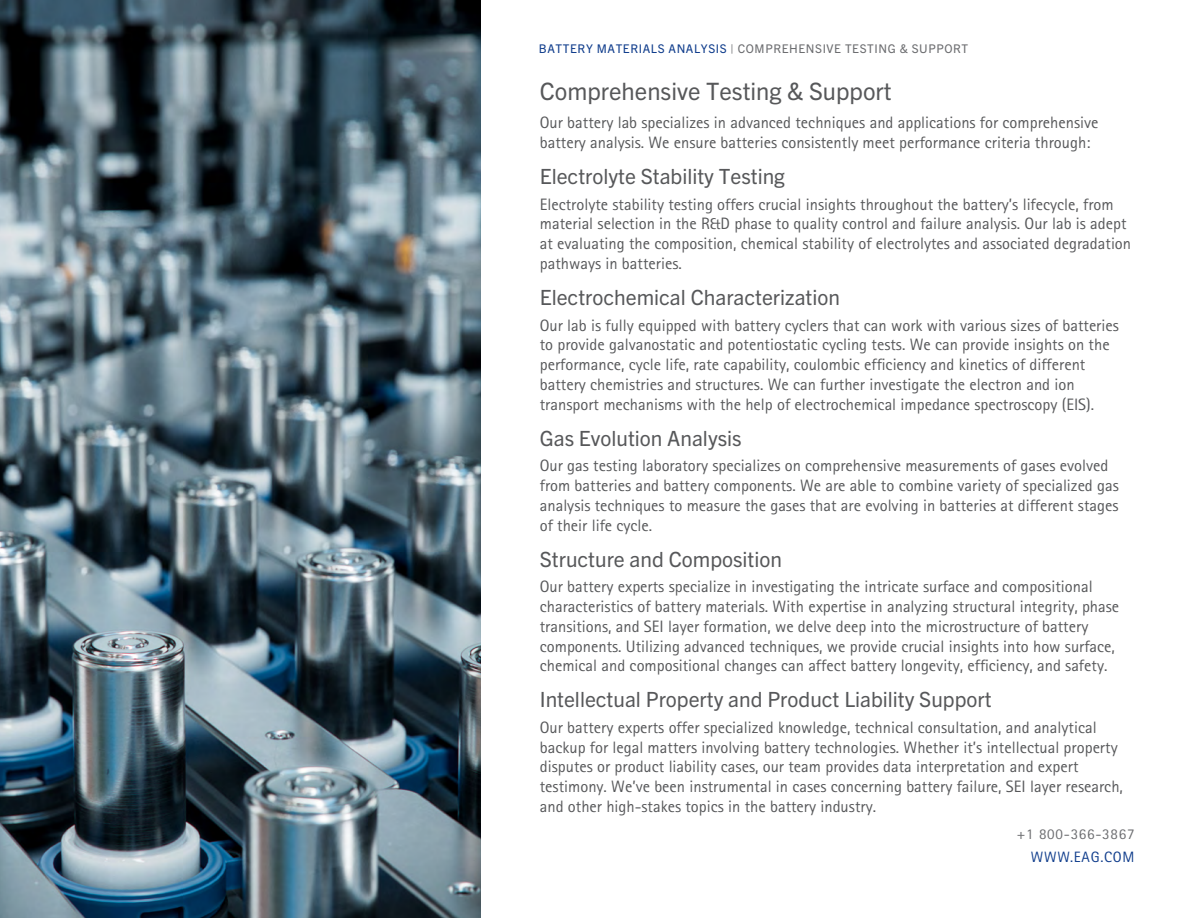
<style>
.page{position:relative;width:1188px;height:918px;background:#fff}
.page>*{position:absolute;margin:0;border:0;box-sizing:border-box;transform-origin:0 0}
.t1{font:24px "Trade Gothic Next LT Pro";color:#57585a}
.t2{font:21px "Trade Gothic Next LT Pro";color:#57585a}
.t3{font:16.5px/19.8px "Rotis Sans Serif Std";color:#57585a}
.t4{font:15px "Rotis Sans Serif Std";letter-spacing:.05em;color:#6c6d70}
.t5{font:15px "Rotis Sans Serif Std";letter-spacing:.05em;color:#103d8c}
.t6{font:12px "Trade Gothic Next LT Pro";letter-spacing:.05em;color:#6c6d70}
.s1{color:#103d8c}
</style>
<div class="page">
<img style="left:0;top:0;width:481px;height:918px">
<p class="t6" style="left:539px;top:41px;width:431px"><span class="s1">BATTERY MATERIALS ANALYSIS</span> | COMPREHENSIVE TESTING &amp; SUPPORT</p>
<h1 class="t1" style="left:540px;top:74px;width:353px">Comprehensive Testing &amp; Support</h1>
<p class="t3" style="left:540px;top:113px;width:560px">Our battery lab specializes in advanced techniques and applications for comprehensive battery analysis. We ensure batteries consistently meet performance criteria through:</p>
<p class="t2" style="left:540px;top:162px;width:247px">Electrolyte Stability Testing</p>
<p class="t3" style="left:540px;top:194px;width:593px">Electrolyte stability testing offers crucial insights throughout the battery’s lifecycle, from material selection in the R&amp;D phase to quality control and failure analysis. Our lab is adept at evaluating the composition, chemical stability of electrolytes and associated degradation pathways in batteries.</p>
<p class="t2" style="left:540px;top:283px;width:302px">Electrochemical Characterization</p>
<p class="t3" style="left:540px;top:315px;width:581px">Our lab is fully equipped with battery cyclers that can work with various sizes of batteries to provide galvanostatic and potentiostatic cycling tests. We can provide insights on the performance, cycle life, rate capability, coulombic efficiency and kinetics of different battery chemistries and structures. We can further investigate the electron and ion transport mechanisms with the help of electrochemical impedance spectroscopy (EIS).</p>
<p class="t2" style="left:540px;top:423px;width:203px">Gas Evolution Analysis</p>
<p class="t3" style="left:540px;top:456px;width:581px">Our gas testing laboratory specializes on comprehensive measurements of gases evolved from batteries and battery components. We are able to combine variety of specialized gas analysis techniques to measure the gases that are evolving in batteries at different stages of their life cycle.</p>
<p class="t2" style="left:540px;top:544px;width:244px">Structure and Composition</p>
<p class="t3" style="left:540px;top:577px;width:581px">Our battery experts specialize in investigating the intricate surface and compositional characteristics of battery materials. With expertise in analyzing structural integrity, phase transitions, and SEI layer formation, we delve deep into the microstructure of battery components. Utilizing advanced techniques, we provide crucial insights into how surface, chemical and compositional changes can affect battery longevity, efficiency, and safety.</p>
<p class="t2" style="left:540px;top:685px;width:453px">Intellectual Property and Product Liability Support</p>
<p class="t3" style="left:540px;top:717px;width:585px">Our battery experts offer specialized knowledge, technical consultation, and analytical backup for legal matters involving battery technologies. Whether it’s intellectual property disputes or product liability cases, our team provides data interpretation and expert testimony. We’ve been instrumental in cases concerning battery failure, SEI layer research, and other high-stakes topics in the battery industry.</p>
<p class="t4" style="left:1017px;top:825px;width:119px">+1 800-366-3867</p>
<p class="t5" style="left:1031px;top:848px;width:105px">WWW.EAG.COM</p>
</div>
